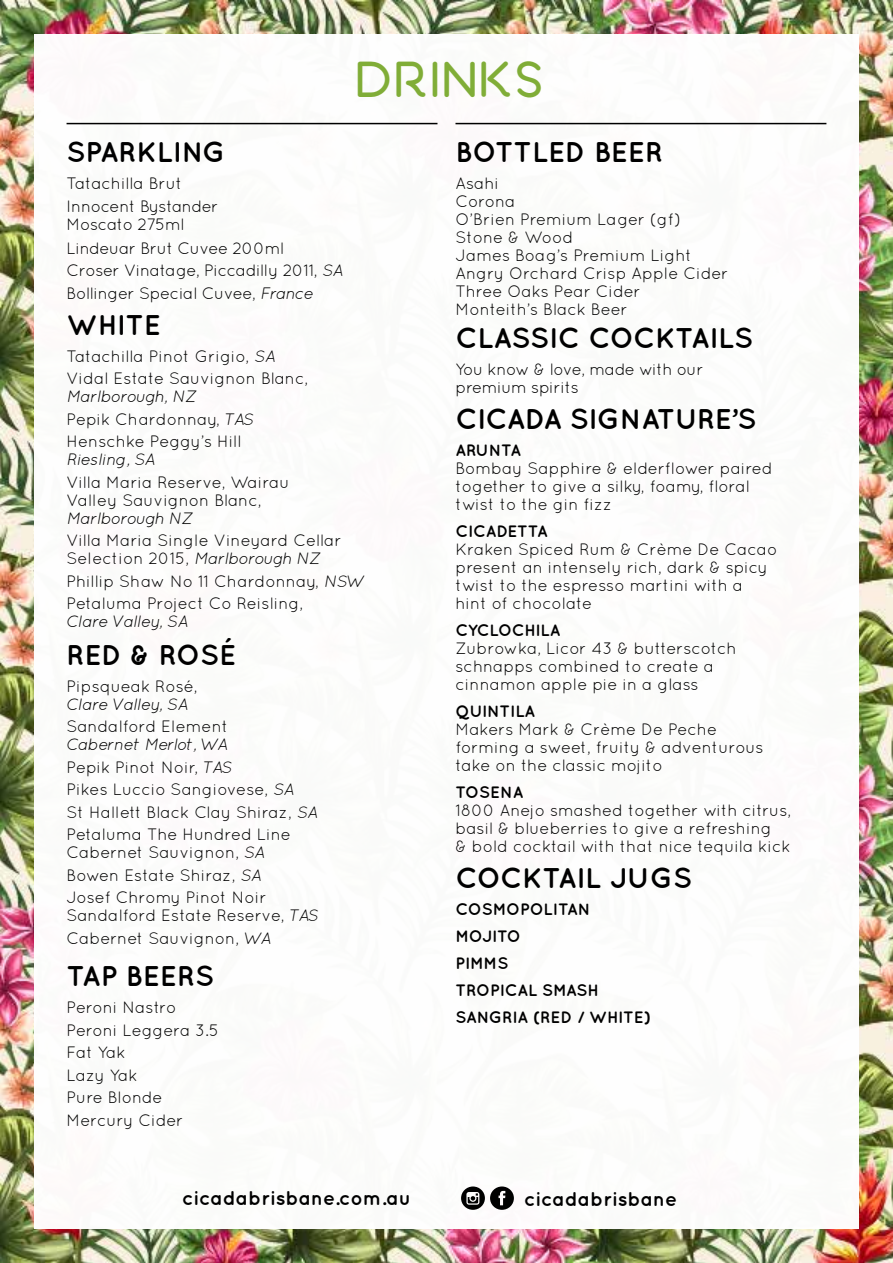
<style>
.page{position:relative;width:893px;height:1263px;background:#fff}
.page>*{position:absolute;margin:0;border:0;box-sizing:border-box;transform-origin:0 0}
.t1{font:45px "Aquatico";letter-spacing:.075em;color:#80ad37}
.t2{font:700 28.5px "Quicksand";color:#000}
.t3{font:700 19.95px "Quicksand";color:#000}
.t4{font:16.5px/18px "Quicksand";color:#000}
.t5{font:16.5px/22.5px "Quicksand";letter-spacing:-.02em;color:#000}
.t6{font:700 16.5px/27px "Quicksand";color:#000}
.t7{font:italic 16.5px "Quicksand";letter-spacing:-.02em;color:#000}
.t8{font:700 16.5px "Quicksand";letter-spacing:-.02em;color:#000}
.s1{font-style:italic}
</style>
<div class="page">
<img style="left:0;top:0;width:893px;height:1263px">
<div style="left:34px;top:34px;width:825px;height:1195px;background:#fff"></div>
<svg style="left:461px;top:1186px;width:53px;height:24px"></svg>
<hr style="left:67px;top:123px;width:370px;height:1px;background:#000">
<hr style="left:455px;top:123px;width:371px;height:1px;background:#000">
<h1 class="t1" style="left:356px;top:57px;width:188px">DRINKS</h1>
<h2 class="t2" style="left:67px;top:135px;width:160px">SPARKLING</h2>
<p class="t5" style="left:67px;top:172px;width:153px">Tatachilla Brut<br>Innocent Bystander</p>
<p class="t5" style="left:67px;top:212px;width:219px;line-height:24px">Moscato 275ml<br>Lindeuar Brut Cuvee 200ml</p>
<p class="t5" style="left:67px;top:259px;width:278px">Croser Vinatage, Piccadilly 2011, <span class="s1">SA<br></span>Bollinger Special Cuvee, <span class="s1">France</span></p>
<h2 class="t2" style="left:67px;top:308px;width:96px">WHITE</h2>
<p class="t4" style="left:67px;top:345px;width:243px;line-height:22.5px">Tatachilla Pinot Grigio, <span class="s1">SA<br></span>Vidal Estate Sauvignon Blanc,</p>
<p class="t4" style="left:67px;top:385px;width:189px;line-height:22.5px"><span class="s1">Marlborough, NZ<br></span>Pepik Chardonnay, <span class="s1">TAS<br></span>Henschke Peggy’s Hill</p>
<p class="t7" style="left:67px;top:450px;width:90px">Riesling, SA</p>
<p class="t4" style="left:67px;top:473px;width:224px">Villa Maria Reserve, Wairau<br>Valley Sauvignon Blanc,</p>
<p class="t7" style="left:67px;top:508px;width:127px">Marlborough NZ</p>
<p class="t4" style="left:67px;top:531px;width:277px">Villa Maria Single Vineyard Cellar<br>Selection 2015, <span class="s1">Marlborough NZ</span></p>
<p class="t4" style="left:67px;top:570px;width:300px;line-height:22.5px">Phillip Shaw No 11 Chardonnay, <span class="s1">NSW<br></span>Petaluma Project Co Reisling,</p>
<p class="t7" style="left:67px;top:612px;width:123px">Clare Valley, SA</p>
<h2 class="t2" style="left:67px;top:638px;width:171px">RED &amp; ROSÉ</h2>
<p class="t4" style="left:67px;top:677px;width:133px">Pipsqueak Rosé,</p>
<p class="t7" style="left:67px;top:694px;width:123px">Clare Valley, SA</p>
<p class="t4" style="left:67px;top:717px;width:163px">Sandalford Element</p>
<p class="t4" style="left:67px;top:733px;width:253px;line-height:22.5px"><span class="s1">Cabernet Merlot, WA<br></span>Pepik Pinot Noir, <span class="s1">TAS<br></span>Pikes Luccio Sangiovese, <span class="s1">SA<br></span>St Hallett Black Clay Shiraz, <span class="s1">SA<br></span>Petaluma The Hundred Line</p>
<p class="t4" style="left:67px;top:841px;width:202px;line-height:22.5px">Cabernet Sauvignon, <span class="s1">SA<br></span>Bowen Estate Shiraz, <span class="s1">SA<br></span>Josef Chromy Pinot Noir</p>
<p class="t4" style="left:67px;top:904px;width:254px;line-height:22.5px">Sandalford Estate Reserve, <span class="s1">TAS<br></span>Cabernet Sauvignon, <span class="s1">WA</span></p>
<h2 class="t2" style="left:67px;top:959px;width:149px">TAP BEERS</h2>
<p class="t4" style="left:67px;top:996px;width:154px;line-height:22.5px">Peroni Nastro<br>Peroni Leggera 3.5<br>Fat Yak<br>Lazy Yak<br>Pure Blonde<br>Mercury Cider</p>
<h2 class="t2" style="left:455px;top:135px;width:209px">BOTTLED BEER</h2>
<p class="t4" style="left:455px;top:174px;width:274px">Asahi<br>Corona<br>O’Brien Premium Lager (gf)<br>Stone &amp; Wood<br>James Boag’s Premium Light<br>Angry Orchard Crisp Apple Cider<br>Three Oaks Pear Cider<br>Monteith’s Black Beer</p>
<h2 class="t2" style="left:455px;top:321px;width:299px">CLASSIC COCKTAILS</h2>
<p class="t5" style="left:455px;top:360px;width:250px;line-height:18px">You know &amp; love, made with our premium spirits</p>
<h2 class="t2" style="left:455px;top:402px;width:303px">CICADA SIGNATURE’S</h2>
<p class="t6" style="left:455px;top:436px;width:67px">ARUNTA</p>
<p class="t4" style="left:455px;top:459px;width:319px">Bombay Sapphire &amp; elderflower paired together to give a silky, foamy, floral twist to the gin fizz</p>
<p class="t6" style="left:455px;top:517px;width:94px">CICADETTA</p>
<p class="t4" style="left:455px;top:540px;width:323px">Kraken Spiced Rum &amp; Crème De Cacao present an intensely rich, dark &amp; spicy twist to the espresso martini with a hint of chocolate</p>
<p class="t8" style="left:455px;top:621px;width:106px">CYCLOCHILA</p>
<p class="t4" style="left:455px;top:639px;width:283px">Zubrowka, Licor 43 &amp; butterscotch schnapps combined to create a cinnamon apple pie in a glass</p>
<p class="t6" style="left:455px;top:697px;width:81px">QUINTILA</p>
<p class="t4" style="left:455px;top:720px;width:310px">Makers Mark &amp; Crème De Peche forming a sweet, fruity &amp; adventurous take on the classic mojito</p>
<p class="t6" style="left:455px;top:778px;width:69px">TOSENA</p>
<p class="t4" style="left:455px;top:801px;width:337px">1800 Anejo smashed together with citrus, basil &amp; blueberries to give a refreshing<br>&amp; bold cocktail with that nice tequila kick</p>
<h2 class="t2" style="left:455px;top:861px;width:238px">COCKTAIL JUGS</h2>
<p class="t6" style="left:455px;top:895px;width:197px">COSMOPOLITAN<br>MOJITO<br>PIMMS<br>TROPICAL SMASH<br>SANGRIA (RED / WHITE)</p>
<p class="t3" style="left:182px;top:1186px;width:230px">cicadabrisbane.com.au</p>
<p class="t3" style="left:524px;top:1186px;width:155px">cicadabrisbane</p>
</div>
